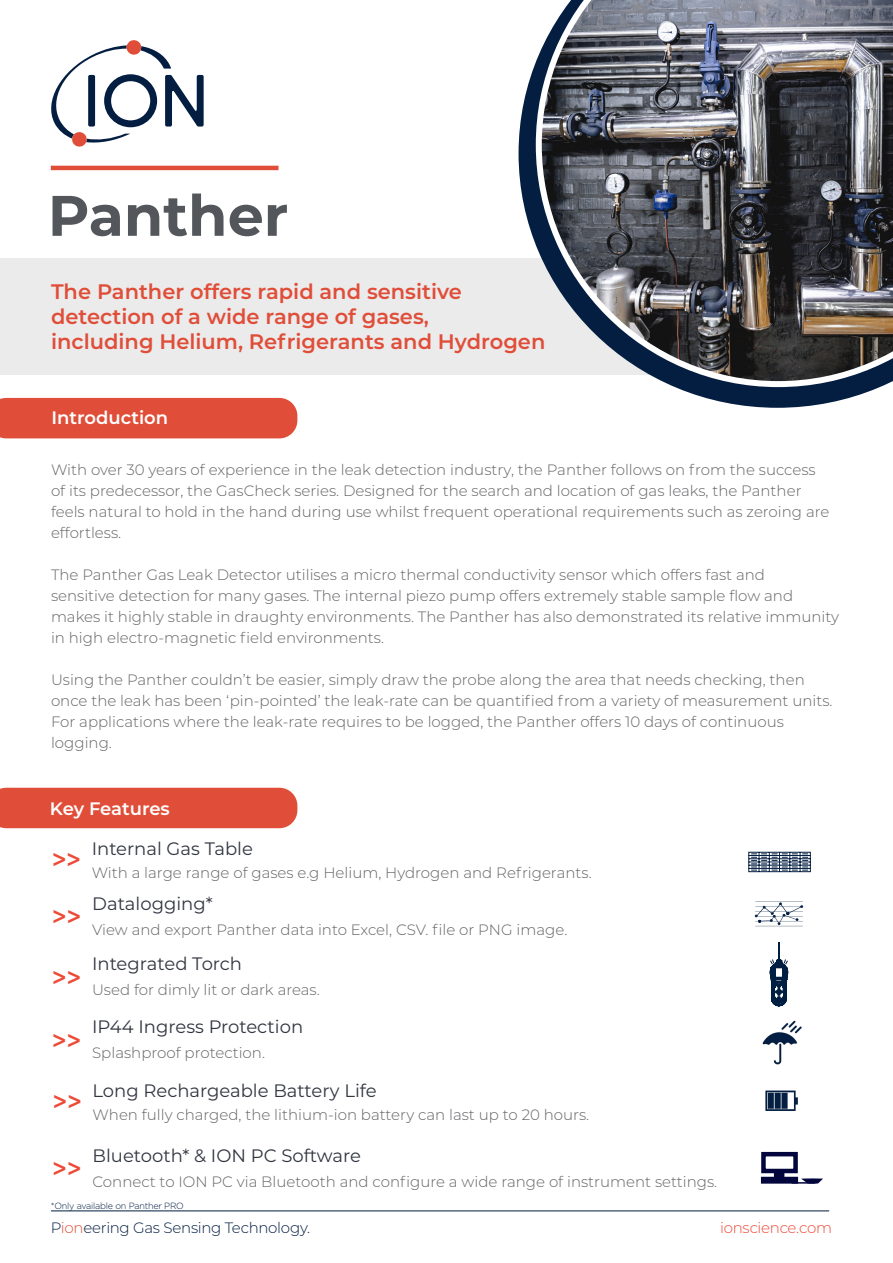
<style>
.page{position:relative;width:893px;height:1263px;background:#fff}
.page>*{position:absolute;margin:0;border:0;box-sizing:border-box;transform-origin:0 0}
.t1{font:700 57px "Montserrat";color:#53565a}
.TechSpec__Bullet_lis{font:500 24px "Gotham";color:#ed4b38}
.t2{font:600 21px/25.2px "Montserrat";color:#e04e39}
.t3{font:18px "Montserrat";color:#323640}
.t4{font:600 18px "Montserrat";color:#fff}
.t5{font:300 15px/21px "Montserrat";color:#636366}
.t6{font:300 15px "Montserrat";letter-spacing:-.02em;color:#041e42}
.t7{font:300 15px "Montserrat";letter-spacing:-.02em;color:#ed4b38}
.TechSpec__Bullet_lis-2{font:300 9px "Gotham";letter-spacing:-.025em;color:#001e41}
.s1{color:#e04e39}
</style>
<div class="page">
<hr style="left:51px;top:1210px;width:778px;height:1px;background:#001e41">
<div style="left:0;top:788px;width:297px;height:40px;background:#e04e39"></div>
<svg style="left:51px;top:40px;width:153px;height:107px"></svg>
<hr style="left:51px;top:166px;width:227px;height:4px;background:#e04e39">
<svg style="left:519px;top:62px;width:361px;height:346px"></svg>
<img style="left:536px;top:0;width:357px;height:387px">
<div style="left:0;top:398px;width:297px;height:40px;background:#e04e39"></div>
<div style="left:761px;top:1152px;width:37px;height:21px;border:4px solid #02063d"></div>
<div style="left:774px;top:1172px;width:10px;height:6px;border:4px solid #02063d"></div>
<div style="left:761px;top:1177px;width:37px;height:6px;border:4px solid #02063d"></div>
<svg style="left:792px;top:1176px;width:29px;height:8px"></svg>
<svg style="left:765px;top:1090px;width:33px;height:21px"></svg>
<img style="left:762px;top:1039px;width:36px;height:26px">
<svg style="left:748px;top:851px;width:63px;height:21px"></svg>
<svg style="left:755px;top:901px;width:48px;height:138px"></svg>
<p class="t1" style="left:48px;top:174px;width:242px">Panther</p>
<p class="t2" style="left:51px;top:278px;width:496px">The Panther offers rapid and sensitive detection of a wide range of gases,<br>including Helium, Refrigerants and Hydrogen</p>
<p class="t4" style="left:51px;top:405px;width:118px">Introduction</p>
<p class="t5" style="left:51px;top:458px;width:780px">With over 30 years of experience in the leak detection industry, the Panther follows on from the success of its predecessor, the GasCheck series. Designed for the search and location of gas leaks, the Panther feels natural to hold in the hand during use whilst frequent operational requirements such as zeroing are effortless.</p>
<p class="t5" style="left:51px;top:563px;width:790px">The Panther Gas Leak Detector utilises a micro thermal conductivity sensor which offers fast and<br>sensitive detection for many gases. The internal piezo pump offers extremely stable sample flow and makes it highly stable in draughty environments. The Panther has also demonstrated its relative immunity in high electro-magnetic field environments.</p>
<p class="t5" style="left:51px;top:668px;width:783px">Using the Panther couldn’t be easier, simply draw the probe along the area that needs checking, then once the leak has been ‘pin-pointed’ the leak-rate can be quantified from a variety of measurement units.<br>For applications where the leak-rate requires to be logged, the Panther offers 10 days of continuous logging.</p>
<p class="t4" style="left:50px;top:796px;width:121px">Key Features</p>
<p class="TechSpec__Bullet_lis" style="left:51px;top:844px;width:31px">&gt;&gt;</p>
<p class="TechSpec__Bullet_lis" style="left:52px;top:901px;width:31px">&gt;&gt;</p>
<p class="TechSpec__Bullet_lis" style="left:51px;top:961px;width:31px">&gt;&gt;</p>
<p class="TechSpec__Bullet_lis" style="left:52px;top:1024px;width:31px">&gt;&gt;</p>
<p class="TechSpec__Bullet_lis" style="left:52px;top:1086px;width:31px">&gt;&gt;</p>
<p class="TechSpec__Bullet_lis" style="left:52px;top:1153px;width:31px">&gt;&gt;</p>
<p class="t3" style="left:92px;top:836px;width:163px">Internal Gas Table</p>
<p class="t5" style="left:92px;top:861px;width:501px">With a large range of gases e.g Helium, Hydrogen and Refrigerants.</p>
<p class="t3" style="left:92px;top:891px;width:122px">Datalogging*</p>
<p class="t5" style="left:92px;top:918px;width:477px">View and export Panther data into Excel, CSV. file or PNG image.</p>
<p class="t3" style="left:92px;top:951px;width:152px">Integrated Torch</p>
<p class="t5" style="left:92px;top:978px;width:229px">Used for dimly lit or dark areas.</p>
<p class="t3" style="left:92px;top:1014px;width:212px">IP44 Ingress Protection</p>
<p class="t5" style="left:92px;top:1042px;width:174px">Splashproof protection.</p>
<p class="t3" style="left:92px;top:1078px;width:286px">Long Rechargeable Battery Life</p>
<p class="t5" style="left:92px;top:1103px;width:498px">When fully charged, the lithium-ion battery can last up to 20 hours.</p>
<p class="t3" style="left:93px;top:1143px;width:270px">Bluetooth* &amp; ION PC Software</p>
<p class="t5" style="left:93px;top:1171px;width:626px">Connect to ION PC via Bluetooth and configure a wide range of instrument settings.</p>
<p class="TechSpec__Bullet_lis-2" style="left:51px;top:1200px;width:135px">*Only available on Panther PRO</p>
<p class="t6" style="left:51px;top:1217px;width:261px">P<span class="s1">ion</span>eering Gas Sensing Technology.</p>
<p class="t7" style="left:720px;top:1217px;width:113px">ionscience.com</p>
</div>
